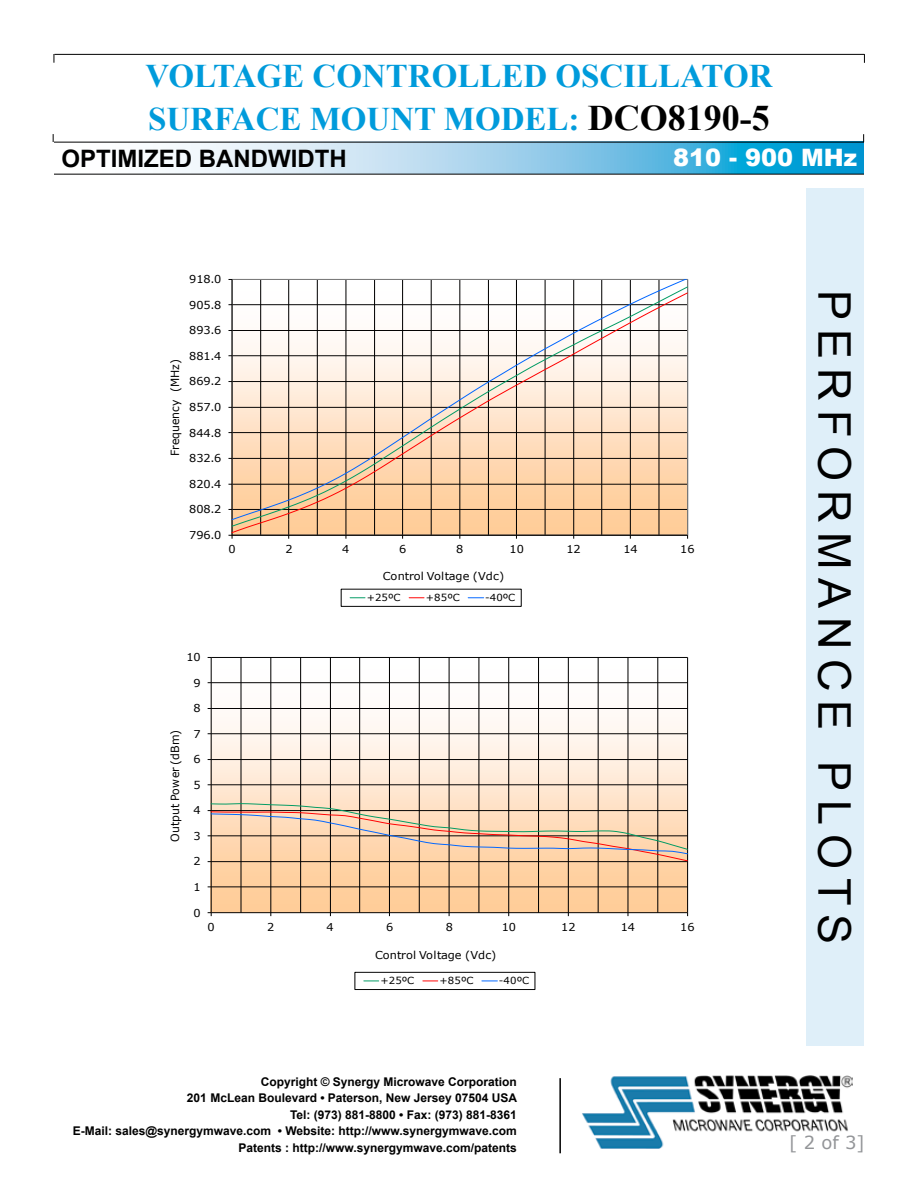
<style>
.page{position:relative;width:918px;height:1188px;background:#fff}
.page>*{position:absolute;margin:0;border:0;box-sizing:border-box;transform-origin:0 0}
.t1{font:45px "Arial";letter-spacing:.2em;color:#000}
.t2{font:700 33px/43.2px "Times New Roman";color:#009bdb}
.t3{font:700 24px "Arial";color:#000}
.t4{font:900 24px "Arial";color:#fff}
.t5{font:18px "Verdana";color:#939598}
.t6{font:700 12px/16.5px "Arial";color:#000;text-align:right}
.t7{font:11.4px "Verdana";color:#000;scale:.96 1}
.t8{font:10.95px "Verdana";letter-spacing:-.005em;color:#000;scale:1.04 1}
.t9{font:9.75px "Verdana";letter-spacing:.01em;color:#000;scale:1.04 1}
.s1{font-size:36px;color:#000}
</style>
<div class="page">
<svg style="left:54px;top:143px;width:810px;height:31px"></svg>
<hr style="left:54px;top:174px;width:810px;height:1px;background:#000">
<hr style="left:54px;top:54px;width:810px;height:1px;background:#000">
<hr style="left:54px;top:142px;width:810px;height:1px;background:#000">
<img style="left:582px;top:1075px;width:271px;height:73px">
<hr style="left:559px;top:1078px;width:2px;height:75px;background:#000">
<div style="left:806px;top:188px;width:58px;height:858px;background:#dfeff9"></div>
<hr style="left:260px;top:279px;width:1px;height:256px;background:#000">
<hr style="left:317px;top:279px;width:1px;height:256px;background:#000">
<hr style="left:374px;top:279px;width:1px;height:256px;background:#000">
<hr style="left:431px;top:279px;width:1px;height:256px;background:#000">
<hr style="left:488px;top:279px;width:1px;height:256px;background:#000">
<hr style="left:545px;top:279px;width:1px;height:256px;background:#000">
<hr style="left:601px;top:279px;width:1px;height:256px;background:#000">
<hr style="left:659px;top:279px;width:1px;height:256px;background:#000">
<hr style="left:288px;top:279px;width:1px;height:256px;background:#000">
<hr style="left:346px;top:279px;width:1px;height:256px;background:#000">
<hr style="left:402px;top:279px;width:1px;height:256px;background:#000">
<hr style="left:460px;top:279px;width:1px;height:256px;background:#000">
<hr style="left:516px;top:279px;width:1px;height:256px;background:#000">
<hr style="left:573px;top:279px;width:1px;height:256px;background:#000">
<hr style="left:630px;top:279px;width:1px;height:256px;background:#000">
<hr style="left:232px;top:279px;width:1px;height:256px;background:#000">
<hr style="left:232px;top:535px;width:456px;height:1px;background:#000">
<svg style="left:232px;top:520px;width:456px;height:13px;background:#f5c493"></svg>
<svg style="left:232px;top:279px;width:456px;height:241px"></svg>
<div style="left:341px;top:589px;width:181px;height:18px;border:1px solid #000"></div>
<svg style="left:350px;top:597px;width:15px;height:1px"></svg>
<svg style="left:409px;top:597px;width:15px;height:1px"></svg>
<svg style="left:468px;top:597px;width:16px;height:1px"></svg>
<svg style="left:212px;top:658px;width:475px;height:254px"></svg>
<hr style="left:211px;top:887px;width:477px;height:1px;background:#000">
<hr style="left:211px;top:784px;width:477px;height:1px;background:#000">
<hr style="left:211px;top:759px;width:477px;height:1px;background:#000">
<hr style="left:211px;top:733px;width:477px;height:1px;background:#000">
<hr style="left:211px;top:708px;width:477px;height:1px;background:#000">
<hr style="left:211px;top:682px;width:477px;height:1px;background:#000">
<hr style="left:211px;top:657px;width:477px;height:1px;background:#000">
<hr style="left:241px;top:657px;width:1px;height:256px;background:#000">
<hr style="left:300px;top:657px;width:1px;height:256px;background:#000">
<hr style="left:359px;top:657px;width:1px;height:256px;background:#000">
<hr style="left:419px;top:657px;width:1px;height:256px;background:#000">
<hr style="left:479px;top:657px;width:1px;height:256px;background:#000">
<hr style="left:538px;top:657px;width:1px;height:256px;background:#000">
<hr style="left:598px;top:657px;width:1px;height:256px;background:#000">
<hr style="left:657px;top:657px;width:1px;height:256px;background:#000">
<hr style="left:271px;top:657px;width:1px;height:256px;background:#000">
<hr style="left:330px;top:657px;width:1px;height:256px;background:#000">
<hr style="left:389px;top:657px;width:1px;height:256px;background:#000">
<hr style="left:449px;top:657px;width:1px;height:256px;background:#000">
<hr style="left:508px;top:657px;width:1px;height:256px;background:#000">
<hr style="left:568px;top:657px;width:1px;height:256px;background:#000">
<hr style="left:628px;top:657px;width:1px;height:256px;background:#000">
<hr style="left:687px;top:657px;width:1px;height:256px;background:#000">
<hr style="left:211px;top:657px;width:1px;height:256px;background:#000">
<hr style="left:211px;top:912px;width:477px;height:1px;background:#000">
<svg style="left:208px;top:912px;width:4px;height:4px"></svg>
<svg style="left:208px;top:803px;width:480px;height:59px;background:#e2c2a5"></svg>
<div style="left:355px;top:972px;width:180px;height:18px;border:1px solid #000"></div>
<svg style="left:364px;top:981px;width:15px;height:1px"></svg>
<svg style="left:423px;top:981px;width:15px;height:1px"></svg>
<svg style="left:482px;top:981px;width:15px;height:1px"></svg>
<h2 class="t2" style="left:145px;top:54px;width:629px">VOLTAGE CONTROLLED OSCILLATOR<br>SURFACE MOUNT MODEL: <span class="s1">DCO8190-5</span></h2>
<h3 class="t3" style="left:62px;top:142px;width:287px">OPTIMIZED BANDWIDTH</h3>
<h3 class="t4" style="left:673px;top:140px;width:186px">810 - 900 MHz</h3>
<p class="t8" style="left:189px;top:272px;width:33px">918.0</p>
<p class="t8" style="left:189px;top:297px;width:33px">905.8</p>
<p class="t7" style="left:167px;top:456px;width:102px;rotate:-90deg">Frequency (MHz)</p>
<p class="t8" style="left:189px;top:323px;width:33px">893.6</p>
<p class="t8" style="left:189px;top:348px;width:33px">881.4</p>
<p class="t8" style="left:189px;top:374px;width:33px">869.2</p>
<p class="t8" style="left:189px;top:400px;width:33px">857.0</p>
<p class="t8" style="left:189px;top:425px;width:33px">844.8</p>
<p class="t8" style="left:189px;top:451px;width:33px">832.6</p>
<p class="t8" style="left:189px;top:476px;width:33px">820.4</p>
<p class="t8" style="left:189px;top:502px;width:33px">808.2</p>
<p class="t8" style="left:189px;top:528px;width:33px">796.0</p>
<p class="t8" style="left:228px;top:542px;width:8px">0</p>
<p class="t8" style="left:285px;top:542px;width:8px">2</p>
<p class="t8" style="left:342px;top:542px;width:8px">4</p>
<p class="t8" style="left:399px;top:542px;width:8px">6</p>
<p class="t8" style="left:456px;top:542px;width:8px">8</p>
<p class="t8" style="left:510px;top:542px;width:15px">10</p>
<p class="t8" style="left:566px;top:542px;width:15px">12</p>
<p class="t8" style="left:623px;top:542px;width:15px">14</p>
<p class="t8" style="left:680px;top:542px;width:15px">16</p>
<p class="t8" style="left:383px;top:569px;width:118px">Control Voltage (Vdc)</p>
<p class="t9" style="left:367px;top:591px;width:34px">+25ºC</p>
<p class="t9" style="left:426px;top:591px;width:34px">+85ºC</p>
<p class="t9" style="left:485px;top:591px;width:31px">-40ºC</p>
<p class="t8" style="left:186px;top:650px;width:15px">10</p>
<p class="t8" style="left:194px;top:675px;width:8px">9</p>
<p class="t7" style="left:167px;top:842px;width:118px;rotate:-90deg">Output Power (dBm)</p>
<p class="t8" style="left:194px;top:701px;width:8px">8</p>
<p class="t8" style="left:194px;top:726px;width:8px">7</p>
<p class="t8" style="left:194px;top:752px;width:8px">6</p>
<p class="t8" style="left:194px;top:777px;width:8px">5</p>
<p class="t8" style="left:194px;top:803px;width:8px">4</p>
<p class="t8" style="left:194px;top:828px;width:8px">3</p>
<p class="t8" style="left:194px;top:854px;width:8px">2</p>
<p class="t8" style="left:194px;top:879px;width:8px">1</p>
<p class="t8" style="left:194px;top:905px;width:8px">0</p>
<p class="t8" style="left:208px;top:919px;width:8px">0</p>
<p class="t8" style="left:267px;top:919px;width:8px">2</p>
<p class="t8" style="left:327px;top:919px;width:8px">4</p>
<p class="t8" style="left:386px;top:919px;width:8px">6</p>
<p class="t8" style="left:446px;top:919px;width:8px">8</p>
<p class="t8" style="left:502px;top:919px;width:15px">10</p>
<p class="t8" style="left:561px;top:919px;width:15px">12</p>
<p class="t8" style="left:621px;top:919px;width:15px">14</p>
<p class="t8" style="left:680px;top:919px;width:15px">16</p>
<p class="t8" style="left:375px;top:948px;width:118px">Control Voltage (Vdc)</p>
<p class="t9" style="left:380px;top:974px;width:34px">+25ºC</p>
<p class="t9" style="left:440px;top:974px;width:34px">+85ºC</p>
<p class="t9" style="left:499px;top:974px;width:31px">-40ºC</p>
<p class="t6" style="left:73px;top:1074px;width:446px">Copyright © Synergy Microwave Corporation<br>201 McLean Boulevard • Paterson, New Jersey 07504 USA<br>Tel: (973) 881-8800 • Fax: (973) 881-8361<br>E-Mail: sales@synergymwave.com • Website: http://www.synergymwave.com Patents : http://www.synergymwave.com/patents</p>
<h1 class="t1" style="left:864px;top:290px;width:656px;rotate:90deg">PERFORMANCE PLOTS</h1>
<h3 class="t5" style="left:789px;top:1130px;width:77px">[ 2 of 3]</h3>
</div>
